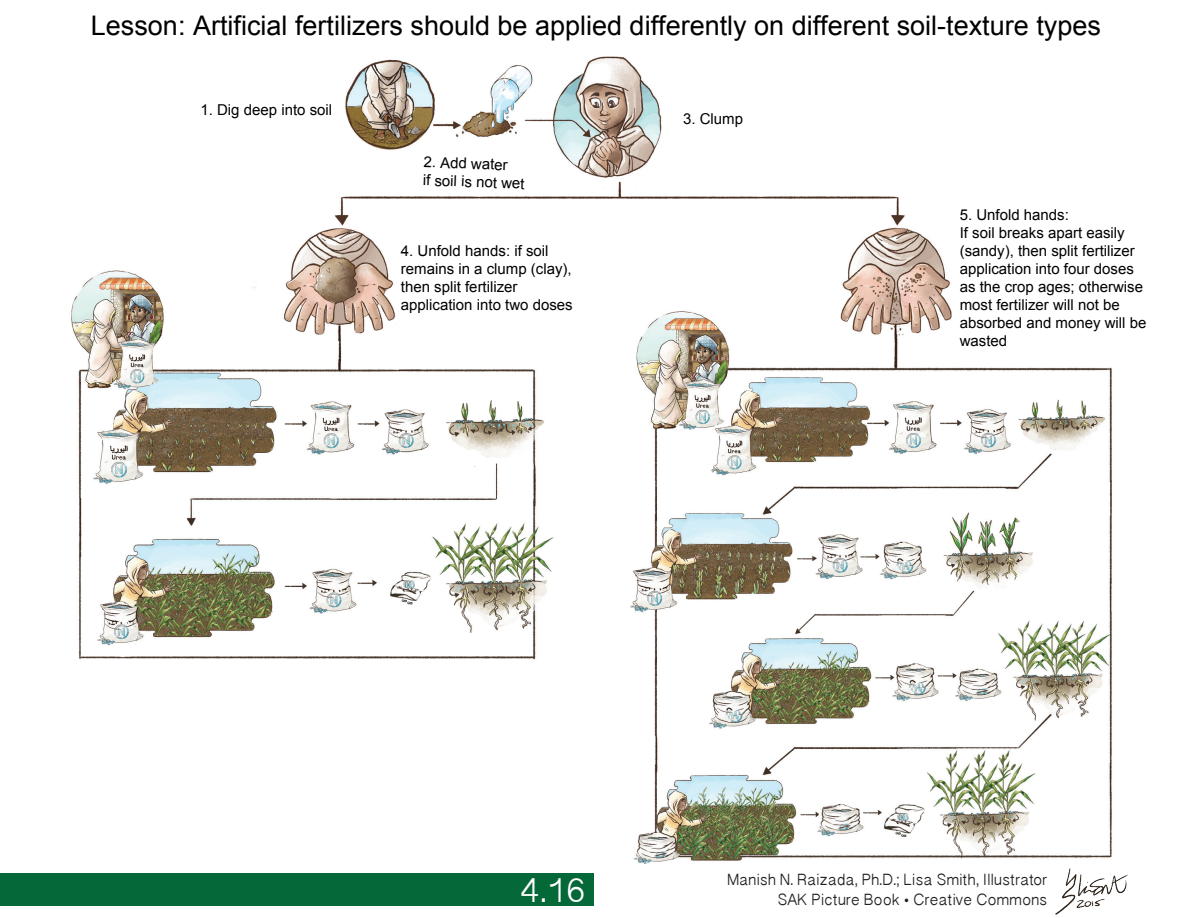
<style>
.page{position:relative;width:1188px;height:918px;background:#fff}
.page>*{position:absolute;margin:0;border:0;box-sizing:border-box;transform-origin:0 0}
.t1{font:39px "Oriya Sangam MN";color:#fff}
.t2{font:27px "Arial";color:#000}
.t3{font:18px "Oriya Sangam MN";color:#231f20}
.t4{font:15px/18px "Arial";color:#000}
</style>
<div class="page">
<img style="left:1055px;top:868px;width:73px;height:47px">
<div style="left:0;top:874px;width:594px;height:32px;background:#056839"></div>
<img style="left:71px;top:56px;width:1041px;height:808px">
<h2 class="t2" style="left:91px;top:8px;width:1011px">Lesson: Artificial fertilizers should be applied differently on different soil-texture types</h2>
<p class="t4" style="left:200px;top:101px;width:133px">1. Dig deep into soil</p>
<p class="t4" style="left:424px;top:153px;width:103px;rotate:2deg">2. Add water<br>if soil is not wet</p>
<p class="t4" style="left:401px;top:242px;width:173px">4. Unfold hands: if soil remains in a clump (clay), then split fertilizer application into two doses</p>
<p class="t4" style="left:683px;top:110px;width:62px">3. Clump</p>
<p class="t4" style="left:960px;top:206px;width:188px">5. Unfold hands:<br>If soil breaks apart easily (sandy), then split fertilizer application into four doses as the crop ages; otherwise most fertilizer will not be absorbed and money will be wasted</p>
<p class="t1" style="left:520px;top:866px;width:67px">4.16</p>
<p class="t3" style="left:727px;top:868px;width:322px">Manish N. Raizada, Ph.D.; Lisa Smith, Illustrator</p>
<p class="t3" style="left:777px;top:888px;width:271px">SAK Picture Book • Creative Commons</p>
</div>
